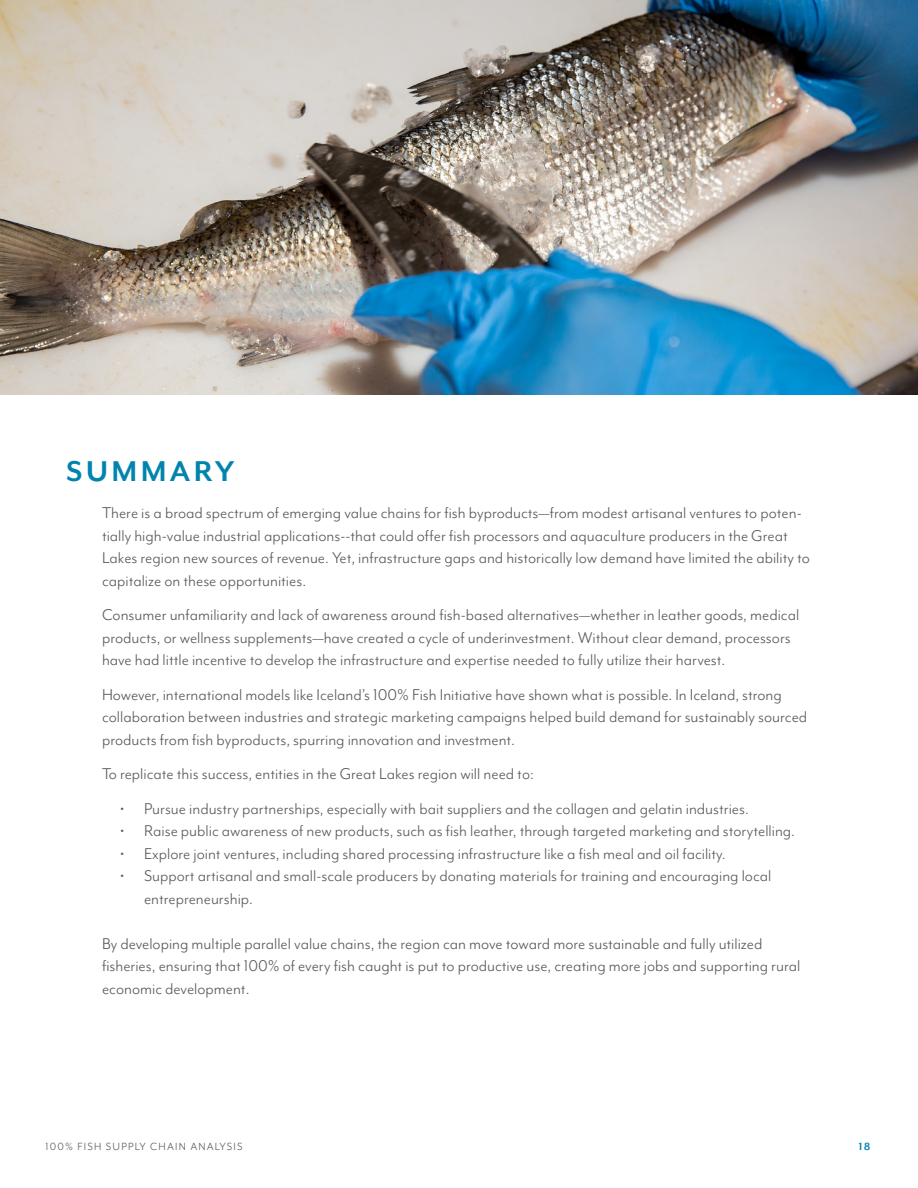
<style>
.page{position:relative;width:918px;height:1188px;background:#fff}
.page>*{position:absolute;margin:0;border:0;box-sizing:border-box;transform-origin:0 0}
.Header_1{font:700 33px "Mr Eaves Mod OT";letter-spacing:.1em;color:#0084ad}
.t1{font:18px/22.5px "Mr Eaves Mod OT";color:#545759}
.t2{font:18px/22.5px "Mr Eaves Mod OT";color:#57585a}
.t3{font:12px "Mr Eaves Mod OT";letter-spacing:.1em;color:#545759}
.t4{font:700 12px "Mr Eaves Mod OT";color:#0084ad}
</style>
<div class="page">
<img style="left:0;top:0;width:918px;height:394px">
<p class="Header_1" style="left:66px;top:452px;width:170px">SUMMARY</p>
<p class="t1" style="left:102px;top:501px;width:709px">There is a broad spectrum of emerging value chains for fish byproducts—from modest artisanal ventures to poten&shy;tially high-value industrial applications--that could offer fish processors and aquaculture producers in the Great Lakes region new sources of revenue. Yet, infrastructure gaps and historically low demand have limited the ability to capitalize on these opportunities.</p>
<p class="t1" style="left:102px;top:603px;width:699px">Consumer unfamiliarity and lack of awareness around fish-based alternatives—whether in leather goods, medical products, or wellness supplements—have created a cycle of underinvestment. Without clear demand, processors have had little incentive to develop the infrastructure and expertise needed to fully utilize their harvest.</p>
<p class="t1" style="left:102px;top:683px;width:707px">However, international models like Iceland’s 100% Fish Initiative have shown what is possible. In Iceland, strong collaboration between industries and strategic marketing campaigns helped build demand for sustainably sourced products from fish byproducts, spurring innovation and investment.</p>
<p class="t1" style="left:102px;top:762px;width:433px">To replicate this success, entities in the Great Lakes region will need to:</p>
<p class="t2" style="left:120px;top:797px;width:630px">• Pursue industry partnerships, especially with bait suppliers and the collagen and gelatin industries.</p>
<p class="t2" style="left:120px;top:819px;width:677px">• Raise public awareness of new products, such as fish leather, through targeted marketing and storytelling.</p>
<p class="t2" style="left:120px;top:842px;width:607px">• Explore joint ventures, including shared processing infrastructure like a fish meal and oil facility.</p>
<p class="t2" style="left:144px;top:864px;width:629px;text-indent:-24px">• Support artisanal and small-scale producers by donating materials for training and encouraging local entrepreneurship.</p>
<p class="t1" style="left:102px;top:932px;width:700px">By developing multiple parallel value chains, the region can move toward more sustainable and fully utilized fisheries, ensuring that 100% of every fish caught is put to productive use, creating more jobs and supporting rural economic development.</p>
<p class="t3" style="left:46px;top:1140px;width:198px">100% FISH SUPPLY CHAIN ANALYSIS</p>
<p class="t4" style="left:859px;top:1140px;width:13px">18</p>
</div>
